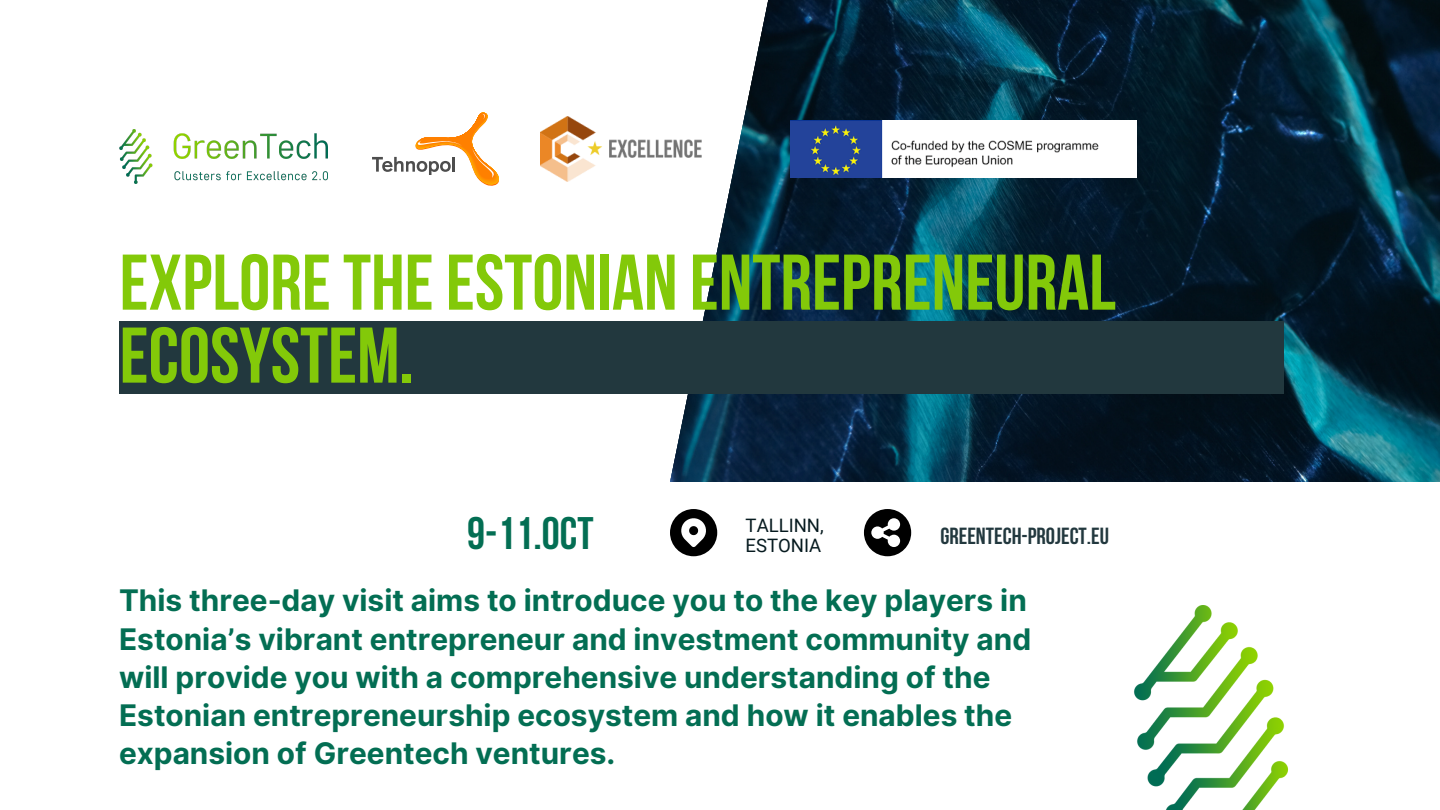
<style>
.page{position:relative;width:1440px;height:810px;background:#fff}
.page>*{position:absolute;margin:0;border:0;box-sizing:border-box;transform-origin:0 0}
.t1{font:700 78.7px/73px "Bebas Neue";color:#83c909}
.t2{font:700 45.4px "Bebas Neue";color:#036e53}
.t3{font:700 29.8px/38.2px "Inter";color:#036e53}
.t4{font:700 23.2px "Bebas Neue";color:#22383e}
.t5{font:18.5px "Roboto";color:#061a1f}
</style>
<div class="page">
<img style="left:778px;top:0;width:662px;height:482px">
<svg style="left:132px;top:0;width:646px;height:557px"></svg>
<svg style="left:670px;top:509px;width:47px;height:47px"></svg>
<img style="left:791px;top:121px;width:346px;height:57px">
<img style="left:119px;top:130px;width:209px;height:53px">
<div style="left:119px;top:321px;width:1165px;height:73px;background:#22383e"></div>
<img style="left:1134px;top:605px;width:155px;height:205px">
<svg style="left:864px;top:509px;width:47px;height:47px"></svg>
<svg style="left:372px;top:112px;width:129px;height:75px"></svg>
<hr style="left:452px;top:157px;width:3px;height:15px;background:#4d4d4d">
<img style="left:541px;top:117px;width:161px;height:64px">
<p class="t1" style="left:120px;top:253px;width:998px">EXPLORETHEESTONIAN ENTREPRENEURAL<br>ECOSYSTEM.</p>
<p class="t2" style="left:467px;top:515px;width:128px">9-11.OCT</p>
<p class="t3" style="left:119px;top:581px;width:914px">This three-day visit aims to introduce you to the key players in Estonia’s vibrant entrepreneur and investment community and will provide you with a comprehensive understanding of the Estonian entrepreneurship ecosystem and how it enables the expansion of Greentech ventures.</p>
<p class="t5" style="left:746px;top:515px;width:80px">TALLINN,</p>
<p class="t5" style="left:746px;top:534px;width:77px">ESTONIA</p>
<p class="t4" style="left:940px;top:526px;width:170px">GREENTECH-PROJECT.EU</p>
</div>
